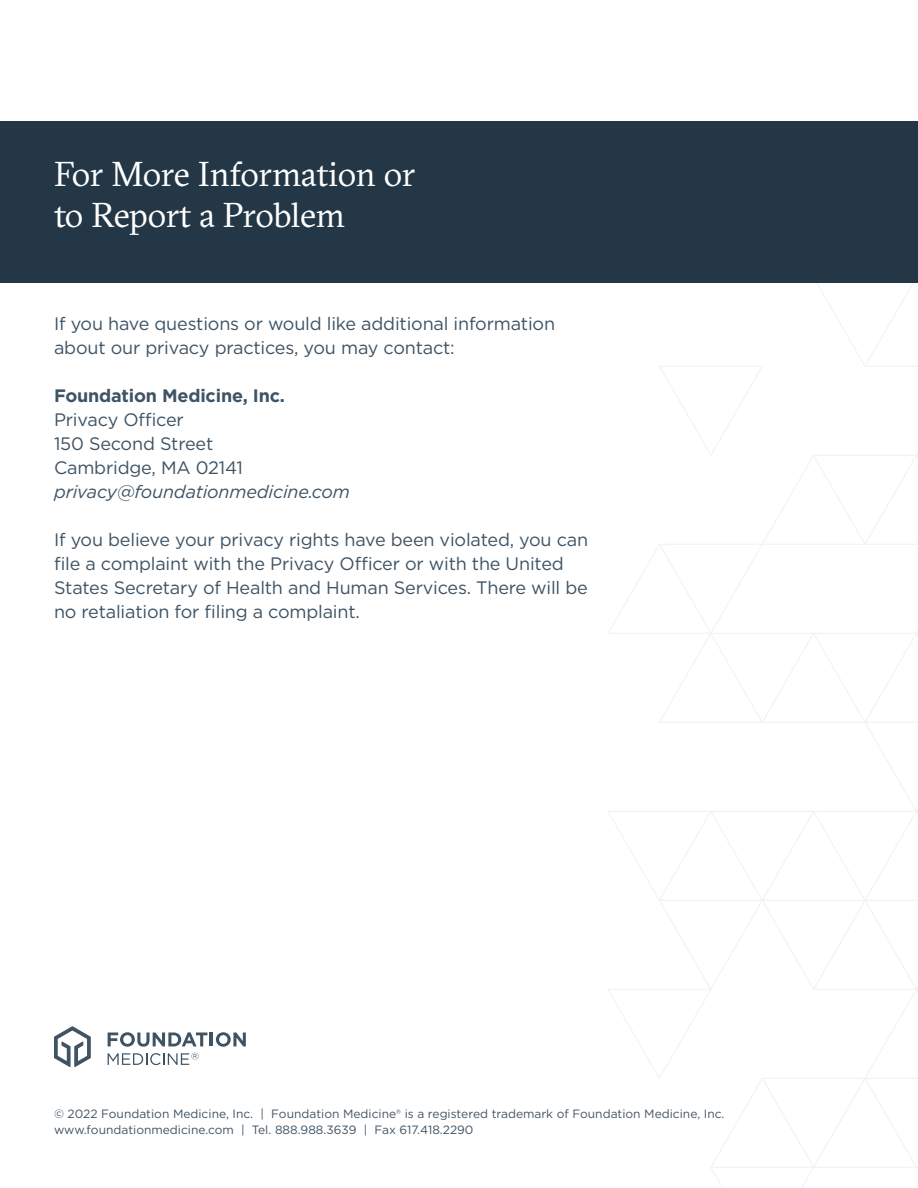
<style>
.page{position:relative;width:918px;height:1188px;background:#fff}
.page>*{position:absolute;margin:0;border:0;box-sizing:border-box;transform-origin:0 0}
.t1{font:34.5px/41.4px "GT Sectra";letter-spacing:-.015em;color:#fff}
.t2{font:18px/24px "Gotham";letter-spacing:-.01em;color:#3e5364}
.t3{font:italic 18px "Gotham";letter-spacing:-.01em;color:#3e5364}
.t4{font:700 18px "Gotham";letter-spacing:-.01em;color:#3e5364}
.t5{font:12px "Gotham";color:#445463}
.t6{font:12px "Gotham";color:#3e5364}
.s1{color:#3e5364}
</style>
<div class="page">
<svg style="left:608px;top:284px;width:310px;height:904px"></svg>
<svg style="left:54px;top:1026px;width:37px;height:41px"></svg>
<svg style="left:108px;top:1032px;width:138px;height:15px"></svg>
<svg style="left:108px;top:1053px;width:90px;height:12px"></svg>
<div style="left:0;top:122px;width:918px;height:162px;background:#243746"></div>
<p class="t1" style="left:54px;top:153px;width:363px">For More Information or to Report a Problem</p>
<p class="t2" style="left:54px;top:311px;width:503px">If you have questions or would like additional information about our privacy practices, you may contact:</p>
<p class="t4" style="left:54px;top:383px;width:233px">Foundation Medicine, Inc.</p>
<p class="t2" style="left:54px;top:407px;width:131px">Privacy Officer</p>
<p class="t2" style="left:54px;top:431px;width:161px">150 Second Street</p>
<p class="t2" style="left:54px;top:455px;width:191px">Cambridge, MA 02141</p>
<p class="t3" style="left:54px;top:480px;width:298px">privacy@foundationmedicine.com</p>
<p class="t2" style="left:54px;top:527px;width:536px">If you believe your privacy rights have been violated, you can file a complaint with the Privacy Officer or with the United States Secretary of Health and Human Services. There will be no retaliation for filing a complaint.</p>
<p class="t5" style="left:54px;top:1106px;width:672px"><span class="s1">© 2022 Foundation Medicine, Inc. |</span> Foundation Medicine® is a registered trademark of Foundation Medicine, Inc.</p>
<p class="t6" style="left:54px;top:1122px;width:421px">www.foundationmedicine.com | Tel. 888.988.3639 | Fax 617.418.2290</p>
</div>
